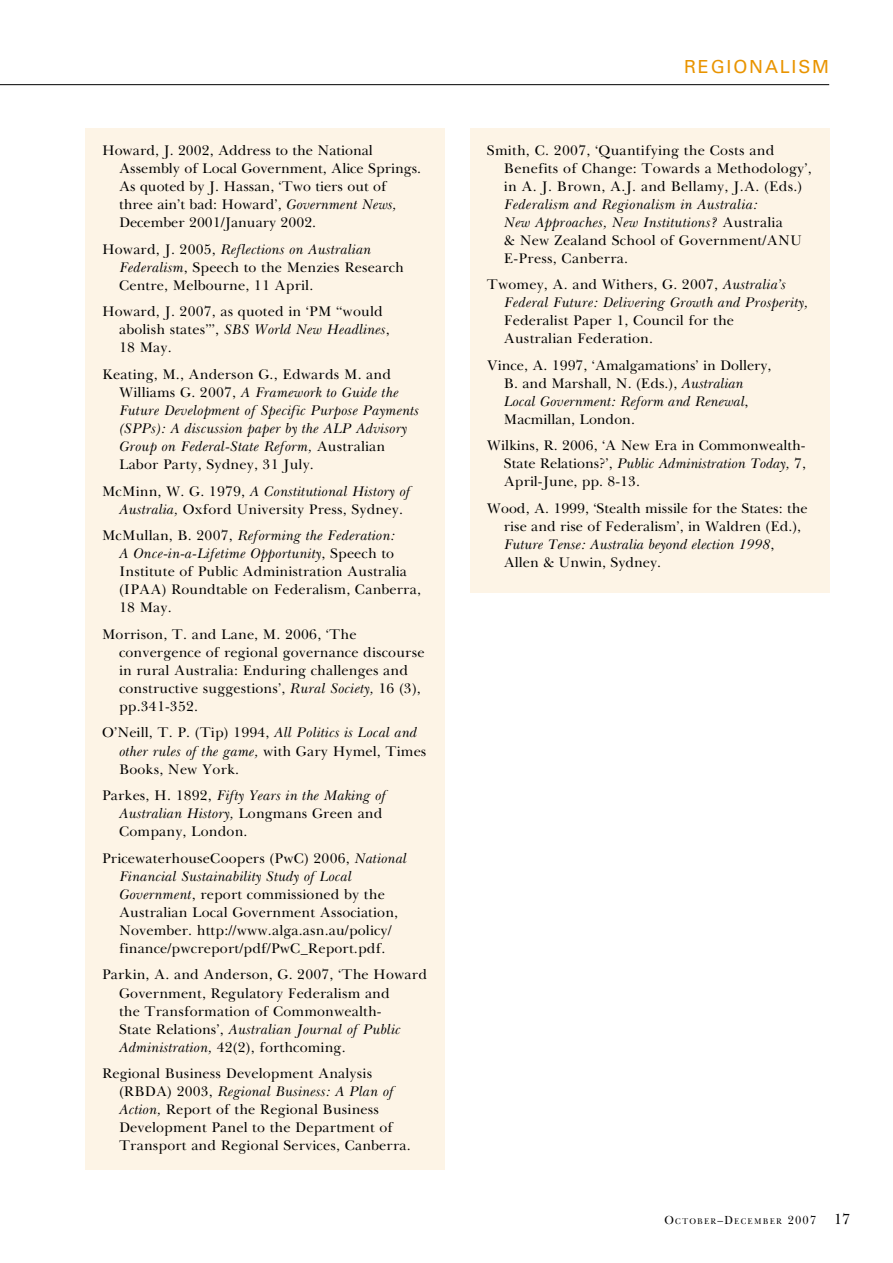
<style>
.page{position:relative;width:893px;height:1263px;background:#fff}
.page>*{position:absolute;margin:0;border:0;box-sizing:border-box;transform-origin:0 0}
.t1{font:18px "Univers";letter-spacing:.1em;color:#e99400}
.t2{font:14.25px/18px "Baskerville Cyr Upright";letter-spacing:.01em;color:#000}
.t3{font:14.25px/18px "Baskerville Cyr Inclined";letter-spacing:.01em;color:#000}
.t4{font:8.4px "Baskerville Cyr Upright";letter-spacing:.145em;color:#000;scale:.95 1}
.s1{font-family:"Baskerville Cyr Inclined"}
.s2{font-family:"Baskerville Cyr Upright"}
.s3{font-size:12px}
.s4{font-size:15px}
</style>
<div class="page">
<hr style="left:0;top:84px;width:829px;height:1px;background:#000">
<div style="left:85px;top:128px;width:359px;height:1041px;background:#fdf4e6"></div>
<div style="left:470px;top:128px;width:359px;height:464px;background:#fdf4e6"></div>
<p class="t2" style="left:119px;top:142px;width:304px;text-indent:-17px">Howard, J. 2002, Address to the National Assembly of Local Government, Alice Springs.<br>As quoted by J. Hassan, ‘Two tiers out of three ain’t bad: Howard’, <span class="s1">Government News, </span>December 2001 /January 2002.</p>
<p class="t2" style="left:119px;top:240px;width:286px;text-indent:-17px">Howard, J. 2005, <span class="s1">Reflections on Australian<br>Federalism</span>, Speech to the Menzies Research<br>Centre, Melbourne, 11 April.</p>
<p class="t2" style="left:119px;top:303px;width:272px;text-indent:-17px">Howard, J. 2007, as quoted in ‘PM “would abolish states”’, <span class="s1">SBS World New Headlines</span>,<br>1 8 May.</p>
<p class="t3" style="left:119px;top:365px;width:301px;text-indent:-17px"><span class="s2">Keating, M., Anderson G., Edwards M. and Williams G. 2007,</span> A Framework to Guide the Future Development of Specific Purpose Payments (SPPs): A discussion paper by the ALP Advisory Group on Federal‑State Reform, <span class="s2">Australian Labor Party, Sydney, 31 July.</span></p>
<p class="t2" style="left:119px;top:482px;width:293px;text-indent:-17px">McMinn, W. G. 1 979, <span class="s1">A Constitutional History of<br>Australia,</span> Oxford University Press, Sydney.</p>
<p class="t2" style="left:119px;top:527px;width:303px;text-indent:-17px">McMullan, B. 2007, <span class="s1">Reforming the Federation:<br>A Once-in-a-Lifetime Opportunity</span>, Speech to Institute of Public Administration Australia (IPAA) Roundtable on Federalism, Canberra, 1 8 May.</p>
<p class="t2" style="left:119px;top:625px;width:307px;text-indent:-17px">Morrison, T. and Lane, M. 2006, ‘The convergence of regional governance discourse in rural Australia: Enduring challenges and constructive suggestions’, <span class="s1">Rural Society,</span> 1 6 (3 ), pp.341 -352.</p>
<p class="t2" style="left:119px;top:724px;width:309px;text-indent:-17px">O’Neill, T. P. (Tip) 1 994, <span class="s1">All Politics is Local and other rules of the game,</span> with Gary Hymel, Times<br>Books, New York.</p>
<p class="t2" style="left:119px;top:787px;width:269px;text-indent:-17px">Parkes, H. 1 892, <span class="s1">Fifty Years in the Making of<br>Australian History,</span> Longmans Green and<br>Company, London.</p>
<p class="t2" style="left:119px;top:849px;width:289px;text-indent:-17px">PricewaterhouseCoopers (PwC) 2006, <span class="s1">National Financial Sustainability Study of Local Government</span>, report commissioned by the Australian Local Government Association, November. http://www.alga.asn.au/policy/ finance/pwcreport/pdf/PwC_Report.pdf.</p>
<p class="t2" style="left:119px;top:966px;width:309px;text-indent:-17px">Parkin, A. and Anderson, G. 2007, ‘The Howard Government, Regulatory Federalism and<br>the Transformation of Commonwealth-<br>State Relations’, <span class="s1">Australian Journal of Public Administration,</span> 42(2), forthcoming.</p>
<p class="t2" style="left:119px;top:1065px;width:293px;text-indent:-17px">Regional Business Development Analysis (RBDA) 2003 , <span class="s1">Regional Business: A Plan of Action,</span> Report of the Regional Business Development Panel to the Department of Transport and Regional Services, Canberra.</p>
<p class="t1" style="left:684px;top:56px;width:79px">REGIONAL</p>
<p class="t1" style="left:792px;top:56px;width:39px">ISM</p>
<p class="t2" style="left:504px;top:142px;width:309px;text-indent:-17px">Smith, C. 2007, ‘Quantifying the Costs and Benefits of Change: Towards a Methodology’, in A. J. Brown, A.J. and Bellamy, J.A. (Eds.)<br><span class="s1">Federalism and Regionalism in Australia:<br>New Approaches, New Institutions?</span> Australia<br>&amp; New Zealand School of Government/ANU E-Press, Canberra.</p>
<p class="t2" style="left:504px;top:276px;width:306px;text-indent:-17px">Twomey, A. and Withers, G. 2007, <span class="s1">Australia’s Federal Future: Delivering Growth and Prosperity, </span>Federalist Paper 1 , Council for the<br>Australian Federation.</p>
<p class="t2" style="left:504px;top:357px;width:269px;text-indent:-17px">Vince, A. 1 997, ‘Amalgamations’ in Dollery, B. and Marshall, N. (Eds.), <span class="s1">Australian Local Government: Reform and Renewal</span>, Macmillan, London.</p>
<p class="t2" style="left:504px;top:437px;width:304px;text-align:justify;text-indent:-17px">Wilkins, R. 2006, ‘A New Era in Commonwealth-State Relations?’, <span class="s1">Public Administration Today,</span> 7, April-June, pp. 8-13 .</p>
<p class="t2" style="left:504px;top:500px;width:305px;text-indent:-17px">Wood, A. 1 999, ‘Stealth missile for the States: the rise and rise of Federalism’, in Waldren (Ed.), <span class="s1">Future Tense: Australia beyond election 1998</span>, Allen &amp; Unwin, Sydney.</p>
<p class="t4" style="left:664px;top:1217px;width:197px"><span class="s3">O</span>CTO BER<span class="s3">–D</span>ECEMBER <span class="s3">2007</span> <span class="s4">17</span></p>
</div>
